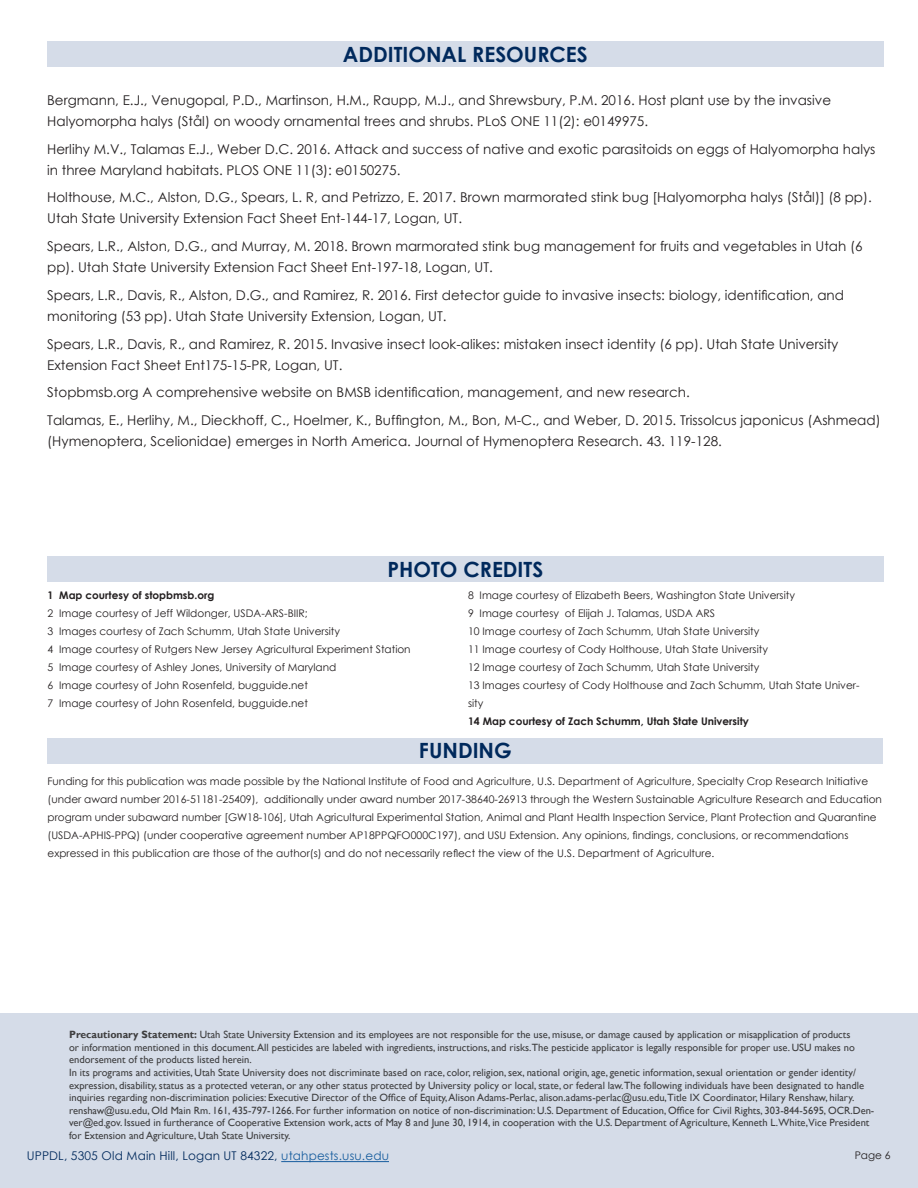
<style>
.page{position:relative;width:918px;height:1188px;background:#fff}
.page>*{position:absolute;margin:0;border:0;box-sizing:border-box;transform-origin:0 0}
.t1{font:700 21px "Century Gothic";color:#00295c}
.t2{font:13.5px/21px "Century Gothic";color:#231f20}
.general_paragraph{font:12px "Century Gothic";letter-spacing:.01em;color:#00295c}
.general_paragraph-2{font:10.5px/18px "Century Gothic";color:#231f20}
.general_paragraph-3{font:10.5px/12.6px "Gill Sans";color:#3e3e3f}
.t3{font:700 10.5px "Century Gothic";color:#231f20}
.s1{font-weight:700}
.s2{color:#175d9e}
</style>
<div class="page">
<div style="left:0;top:1013px;width:918px;height:175px;background:#d5dce8"></div>
<hr style="left:281px;top:1161px;width:108px;height:1px;background:#175d9e">
<div style="left:47px;top:41px;width:836px;height:26px;background:#d5dce8"></div>
<div style="left:47px;top:556px;width:836px;height:26px;background:#d5dce8"></div>
<div style="left:47px;top:738px;width:836px;height:26px;background:#d5dce8"></div>
<p class="t1" style="left:343px;top:38px;width:246px">ADDITIONAL RESOURCES</p>
<p class="t2" style="left:47px;top:89px;width:785px">Bergmann, E.J., Venugopal, P.D., Martinson, H.M., Raupp, M.J., and Shrewsbury, P.M. 2016. Host plant use by the invasive<br>Halyomorpha halys (Stål) on woody ornamental trees and shrubs. PLoS ONE 11(2): e0149975.</p>
<p class="t2" style="left:47px;top:138px;width:830px">Herlihy M.V., Talamas E.J., Weber D.C. 2016. Attack and success of native and exotic parasitoids on eggs of Halyomorpha halys in three Maryland habitats. PLOS ONE 11(3): e0150275.</p>
<p class="t2" style="left:47px;top:187px;width:826px">Holthouse, M.C., Alston, D.G., Spears, L. R, and Petrizzo, E. 2017. Brown marmorated stink bug [Halyomorpha halys (Stål)] (8 pp).<br>Utah State University Extension Fact Sheet Ent-144-17, Logan, UT.</p>
<p class="t2" style="left:47px;top:236px;width:817px">Spears, L.R., Alston, D.G., and Murray, M. 2018. Brown marmorated stink bug management for fruits and vegetables in Utah (6 pp). Utah State University Extension Fact Sheet Ent-197-18, Logan, UT.</p>
<p class="t2" style="left:47px;top:284px;width:798px">Spears, L.R., Davis, R., Alston, D.G., and Ramirez, R. 2016. First detector guide to invasive insects: biology, identification, and monitoring (53 pp). Utah State University Extension, Logan, UT.</p>
<p class="t2" style="left:47px;top:333px;width:793px">Spears, L.R., Davis, R., and Ramirez, R. 2015. Invasive insect look-alikes: mistaken insect identity (6 pp). Utah State University<br>Extension Fact Sheet Ent175-15-PR, Logan, UT.</p>
<p class="t2" style="left:47px;top:382px;width:644px">Stopbmsb.org A comprehensive website on BMSB identification, management, and new research.</p>
<p class="t2" style="left:47px;top:410px;width:835px">Talamas, E., Herlihy, M., Dieckhoff, C., Hoelmer, K., Buffington, M., Bon, M-C., and Weber, D. 2015. Trissolcus japonicus (Ashmead) (Hymenoptera, Scelionidae) emerges in North America. Journal of Hymenoptera Research. 43. 119-128.</p>
<p class="t1" style="left:387px;top:553px;width:157px">PHOTO CREDITS</p>
<p class="t3" style="left:48px;top:587px;width:168px">1 Map courtesy of stopbmsb.org</p>
<p class="general_paragraph-2" style="left:48px;top:604px;width:262px">2 Image courtesy of Jeff Wildonger, USDA-ARS-BIIR;</p>
<p class="general_paragraph-2" style="left:48px;top:622px;width:294px">3 Images courtesy of Zach Schumm, Utah State University</p>
<p class="general_paragraph-2" style="left:48px;top:640px;width:365px">4 Image courtesy of Rutgers New Jersey Agricultural Experiment Station</p>
<p class="general_paragraph-2" style="left:48px;top:658px;width:290px">5 Image courtesy of Ashley Jones, University of Maryland</p>
<p class="general_paragraph-2" style="left:48px;top:676px;width:262px">6 Image courtesy of John Rosenfeld, bugguide.net</p>
<p class="general_paragraph-2" style="left:48px;top:694px;width:262px">7 Image courtesy of John Rosenfeld, bugguide.net</p>
<p class="general_paragraph-2" style="left:468px;top:586px;width:329px">8 Image courtesy of Elizabeth Beers, Washington State University</p>
<p class="general_paragraph-2" style="left:468px;top:604px;width:249px">9 Image courtesy of Elijah J. Talamas, USDA ARS</p>
<p class="general_paragraph-2" style="left:468px;top:622px;width:293px">10 Image courtesy of Zach Schumm, Utah State University</p>
<p class="general_paragraph-2" style="left:468px;top:640px;width:301px">11 Image courtesy of Cody Holthouse, Utah State University</p>
<p class="general_paragraph-2" style="left:468px;top:658px;width:293px">12 Image courtesy of Zach Schumm, Utah State University</p>
<p class="general_paragraph-2" style="left:468px;top:676px;width:393px">13 Images courtesy of Cody Holthouse and Zach Schumm, Utah State Univer&shy;sity</p>
<p class="t3" style="left:468px;top:713px;width:282px">14 Map courtesy of Zach Schumm, Utah State University</p>
<p class="t1" style="left:419px;top:735px;width:94px">FUNDING</p>
<p class="general_paragraph-2" style="left:48px;top:772px;width:836px">Funding for this publication was made possible by the National Institute of Food and Agriculture, U.S. Department of Agriculture, Specialty Crop Research Initiative (under award number 2016-51181-25409), additionally under award number 2017-38640-26913 through the Western Sustainable Agriculture Research and Education program under subaward number [GW18-106], Utah Agricultural Experimental Station, Animal and Plant Health Inspection Service, Plant Protection and Quarantine (USDA-APHIS-PPQ) (under cooperative agreement number AP18PPQFO000C197), and USU Extension. Any opinions, findings, conclusions, or recommendations expressed in this publication are those of the author(s) and do not necessarily reflect the view of the U.S. Department of Agriculture.</p>
<p class="general_paragraph-3" style="left:69px;top:1029px;width:787px"><span class="s1">Precautionary Statement:</span> Utah State University Extension and its employees are not responsible for the use, misuse, or damage caused by application or misapplication of products or information mentioned in this document. All pesticides are labeled with ingredients, instructions, and risks.The pesticide applicator is legally responsible for proper use. USU makes no endorsement of the products listed herein.</p>
<p class="general_paragraph-3" style="left:69px;top:1066px;width:807px">In its programs and activities, Utah State University does not discriminate based on race, color, religion, sex, national origin, age, genetic information, sexual orientation or gender identity/ expression, disability, status as a protected veteran, or any other status protected by University policy or local, state, or federal law.The following individuals have been designated to handle inquiries regarding non-discrimination policies: Executive Director of the Office of Equity, Alison Adams-Perlac, alison.adams-perlac@usu.edu,Title IX Coordinator, Hilary Renshaw, hilary. renshaw@usu.edu, Old Main Rm. 161, 435-797-1266. For further information on notice of non-discrimination: U.S. Department of Education, Office for Civil Rights, 303-844-5695, OCR.Den&shy;ver@ed.gov. Issued in furtherance of Cooperative Extension work, acts of May 8 and June 30, 1914, in cooperation with the U.S. Department of Agriculture, Kenneth L.White,Vice President for Extension and Agriculture, Utah State University.</p>
<p class="general_paragraph" style="left:27px;top:1148px;width:364px">UPPDL, 5305 Old Main Hill, Logan UT 84322, <span class="s2">utahpests.usu.edu</span></p>
<p class="general_paragraph-2" style="left:855px;top:1146px;width:38px">Page 6</p>
</div>
